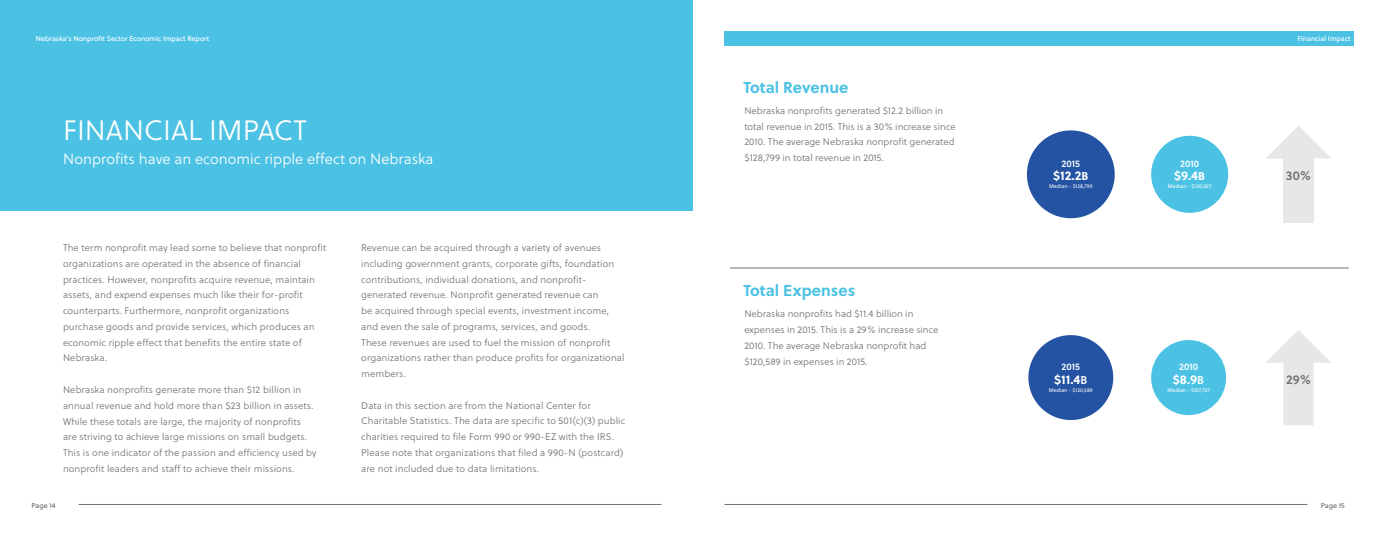
<style>
.page{position:relative;width:1386px;height:536px;background:#fff}
.page>*{position:absolute;margin:0;border:0;box-sizing:border-box;transform-origin:0 0}
.t1{font:300 28px "Soleil";color:#fff}
.t2{font:700 15.75px "Soleil";color:#4bc2e4}
.t3{font:300 14.88px "Soleil";color:#fff}
.t4{font:700 12.69px "Soleil";color:#fff}
.t5{font:12.69px "Soleil Sb";color:#717073}
.t6{font:300 9.62px/15.8px "Soleil";letter-spacing:.01em;color:#717073}
.t7{font:9.62px/15.8px "Soleil Lt";color:#717073}
.t8{font:9.54px "Soleil Sb";color:#fff}
.t9{font:7px "Soleil";color:#fff}
.t10{font:7px "Soleil";color:#717073}
.t11{font:5.25px "Soleil";color:#fff}
.s1{font-size:11.38px}
.s2{font-family:"Soleil Sb";font-weight:400;font-size:11.38px}
</style>
<div class="page">
<hr style="left:79px;top:504px;width:583px;height:1px;background:#717073">
<hr style="left:724px;top:504px;width:583px;height:1px;background:#717073">
<hr style="left:730px;top:268px;width:619px;height:1px;background:#717073">
<div style="left:1027px;top:130px;width:88px;height:88px;background:#2353a2;border-radius:44px"></div>
<div style="left:1151px;top:136px;width:77px;height:77px;background:#4bc2e4;border-radius:39px"></div>
<div style="left:1283px;top:156px;width:31px;height:67px;background:#e6e7e8"></div>
<svg style="left:1266px;top:126px;width:65px;height:32px"></svg>
<div style="left:1028px;top:335px;width:85px;height:85px;background:#2353a2;border-radius:42px"></div>
<div style="left:1151px;top:340px;width:75px;height:75px;background:#4bc2e4;border-radius:37px"></div>
<div style="left:1283px;top:360px;width:31px;height:65px;background:#e6e7e8"></div>
<svg style="left:1267px;top:330px;width:63px;height:32px"></svg>
<div style="left:724px;top:32px;width:630px;height:14px;background:#4bc2e4"></div>
<div style="left:0;top:0;width:693px;height:211px;background:#4bc2e4"></div>
<p class="t9" style="left:36px;top:33px;width:175px">Nebraska’s Nonprofit Sector Economic Impact Report</p>
<p class="t9" style="left:1298px;top:33px;width:55px">Financial Impact</p>
<h1 class="t1" style="left:63px;top:111px;width:245px">FINANCIAL IMPACT</h1>
<h3 class="t3" style="left:63px;top:148px;width:372px">Nonprofits have an economic ripple effect on Nebraska</h3>
<p class="t6" style="left:63px;top:240px;width:265px">The term nonprofit may lead some to believe that nonprofit organizations are operated in the absence of financial practices. However, nonprofits acquire revenue, maintain assets, and expend expenses much like their for-profit counterparts. Furthermore, nonprofit organizations purchase goods and provide services, which produces an economic ripple effect that benefits the entire state of Nebraska.</p>
<p class="t6" style="left:63px;top:381px;width:255px">Nebraska nonprofits generate more than $12 billion in annual revenue and hold more than $23 billion in assets.<br>While these totals are large, the majority of nonprofits are striving to achieve large missions on small budgets.<br>This is one indicator of the passion and efficiency used by nonprofit leaders and staff to achieve their missions.</p>
<p class="t6" style="left:361px;top:240px;width:265px">Revenue can be acquired through a variety of avenues including government grants, corporate gifts, foundation contributions, individual donations, and nonprofit&shy;generated revenue. Nonprofit generated revenue can<br>be acquired through special events, investment income, and even the sale of programs, services, and goods.<br>These revenues are used to fuel the mission of nonprofit organizations rather than produce profits for organizational members.</p>
<p class="t6" style="left:361px;top:397px;width:265px">Data in this section are from the National Center for Charitable Statistics. The data are specific to 501(c)(3) public charities required to file Form 990 or 990-EZ with the IRS.<br>Please note that organizations that filed a 990-N (postcard) are not included due to data limitations.</p>
<h2 class="t2" style="left:743px;top:75px;width:106px">Total Revenue</h2>
<p class="t7" style="left:744px;top:102px;width:213px">Nebraska nonprofits generated $12.2 billion in total revenue in 2015. This is a 30% increase since 2010. The average Nebraska nonprofit generated $128,799 in total revenue in 2015.</p>
<h2 class="t2" style="left:743px;top:278px;width:113px">Total Expenses</h2>
<p class="t7" style="left:744px;top:306px;width:196px">Nebraska nonprofits had $11.4 billion in expenses in 2015. This is a 29% increase since 2010. The average Nebraska nonprofit had $120,589 in expenses in 2015.</p>
<p class="t8" style="left:1062px;top:156px;width:20px">2015</p>
<h3 class="t4" style="left:1053px;top:166px;width:37px">$12.2<span class="s1">B</span></h3>
<p class="t11" style="left:1049px;top:182px;width:45px">Median - $128,799</p>
<p class="t8" style="left:1062px;top:359px;width:20px">2015</p>
<h3 class="t4" style="left:1054px;top:369px;width:35px">$11.4<span class="s2">B</span></h3>
<p class="t11" style="left:1049px;top:386px;width:45px">Median - $120,589</p>
<p class="t8" style="left:1180px;top:156px;width:21px">2010</p>
<h3 class="t4" style="left:1174px;top:166px;width:33px">$9.4<span class="s1">B</span></h3>
<p class="t11" style="left:1168px;top:182px;width:45px">Median - $120,027</p>
<p class="t8" style="left:1179px;top:359px;width:21px">2010</p>
<h3 class="t4" style="left:1173px;top:369px;width:33px">$8.9<span class="s2">B</span></h3>
<p class="t11" style="left:1168px;top:386px;width:44px">Median - $107,737</p>
<h3 class="t5" style="left:1286px;top:166px;width:27px">30%</h3>
<h3 class="t5" style="left:1286px;top:369px;width:26px">29%</h3>
<p class="t10" style="left:32px;top:499px;width:26px">Page 14</p>
<p class="t10" style="left:1321px;top:499px;width:25px">Page 15</p>
</div>
